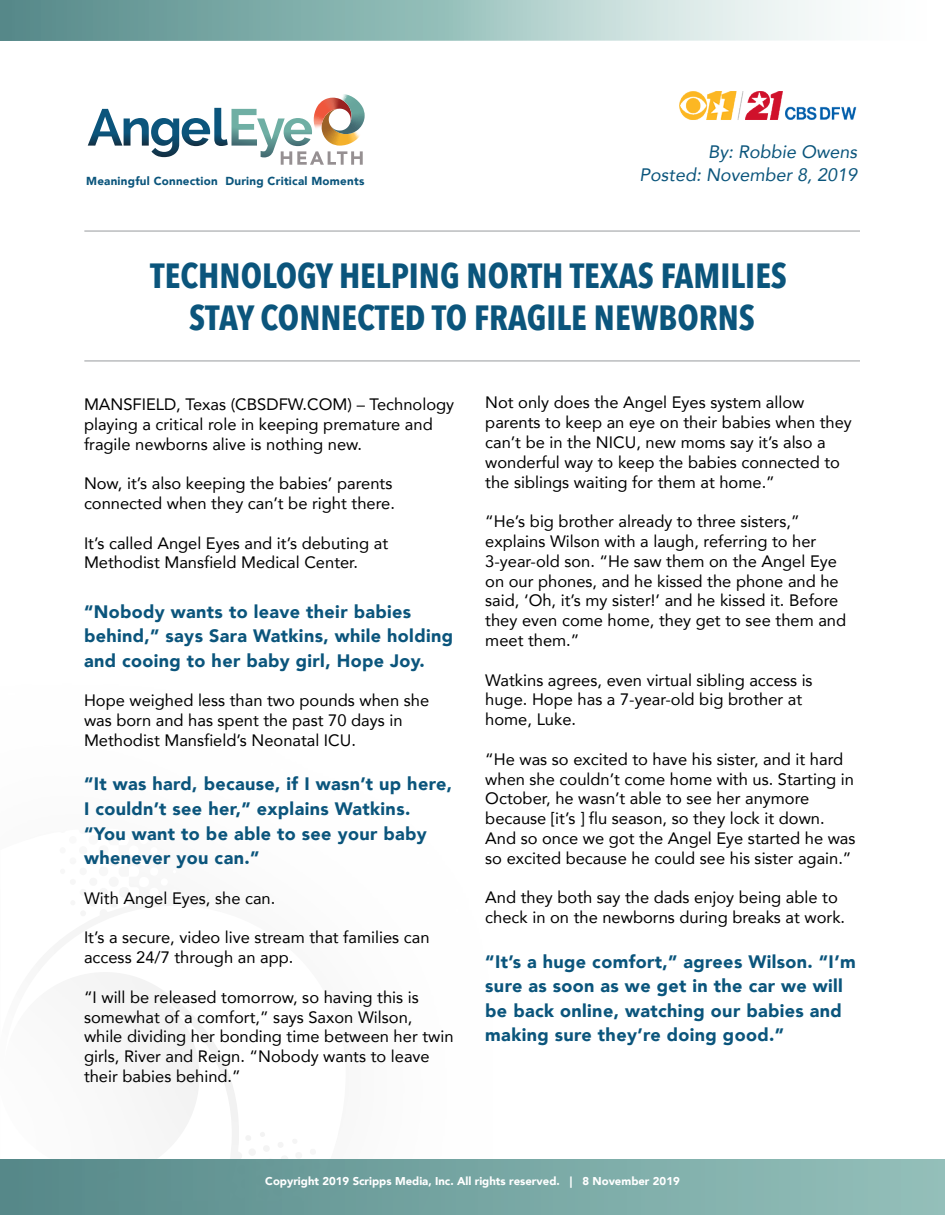
<style>
.page{position:relative;width:945px;height:1215px;background:#fff}
.page>*{position:absolute;margin:0;border:0;box-sizing:border-box;transform-origin:0 0}
.t1{font:700 34.95px/41.8px "Avenir Next Condensed";color:#0b557c;text-align:center}
.t2{font:900 18px/24.6px "Avenir";letter-spacing:.02em;color:#0b557c}
.t3{font:italic 18px/23.9px "Avenir";color:#0b557c;text-align:right}
.t4{font:16.5px/19.8px "Avenir";color:#000}
.t5{font:900 11.55px "Avenir";letter-spacing:.02em;color:#0b557c}
.t6{font:900 11.25px "Avenir";color:#fff}
</style>
<div class="page">
<svg style="left:143px;top:980px;width:203px;height:180px"></svg>
<svg style="left:143px;top:992px;width:89px;height:168px;fill:#f6f6f6"></svg>
<svg style="left:0;top:972px;width:143px;height:188px"></svg>
<hr style="left:84px;top:230px;width:776px;height:2px;background:#bcbec0">
<hr style="left:84px;top:360px;width:776px;height:2px;background:#bcbec0">
<div style="left:0;top:1160px;width:945px;height:55px;background:linear-gradient(to right,#568989,#95c1bb)"></div>
<svg style="left:88px;top:108px;width:275px;height:57px"></svg>
<svg style="left:321px;top:132px;width:41px;height:14px"></svg>
<svg style="left:312px;top:98px;width:19px;height:34px"></svg>
<svg style="left:331px;top:94px;width:34px;height:40px"></svg>
<svg style="left:0;top:0;width:827px;height:41px;background:#9dc0be"></svg>
<img style="left:680px;top:92px;width:177px;height:28px">
<p class="t5" style="left:86px;top:171px;width:280px">Meaningful Connection During Critical Moments</p>
<p class="t3" style="left:640px;top:139px;width:219px">By: Robbie Owens<br>Posted: November 8, 2019</p>
<h1 class="t1" style="left:150px;top:255px;width:638px">TECHNOLOGY HELPING NORTH TEXAS FAMILIES<br>STAY CONNECTED TO FRAGILE NEWBORNS</h1>
<p class="t4" style="left:84px;top:394px;width:372px">MANSFIELD, Texas (CBSDFW.COM) – Technology playing a critical role in keeping premature and fragile newborns alive is nothing new.</p>
<p class="t4" style="left:84px;top:473px;width:313px">Now, it’s also keeping the babies’ parents connected when they can’t be right there.</p>
<p class="t4" style="left:84px;top:533px;width:306px">It’s called Angel Eyes and it’s debuting at<br>Methodist Mansfield Medical Center.</p>
<p class="t2" style="left:84px;top:599px;width:371px">“Nobody wants to leave their babies behind,” says Sara Watkins, while holding and cooing to her baby girl, Hope Joy.</p>
<p class="t4" style="left:84px;top:690px;width:347px">Hope weighed less than two pounds when she was born and has spent the past 70 days in<br>Methodist Mansfield’s Neonatal ICU.</p>
<p class="t2" style="left:84px;top:771px;width:370px">“It was hard, because, if I wasn’t up here, I couldn’t see her,” explains Watkins. “You want to be able to see your baby whenever you can.”</p>
<p class="t4" style="left:84px;top:888px;width:193px">With Angel Eyes, she can.</p>
<p class="t4" style="left:84px;top:927px;width:347px">It’s a secure, video live stream that families can access 24/7 through an app.</p>
<p class="t4" style="left:84px;top:987px;width:371px">“I will be released tomorrow, so having this is somewhat of a comfort,” says Saxon Wilson, while dividing her bonding time between her twin girls, River and Reign. “Nobody wants to leave their babies behind.”</p>
<p class="t4" style="left:485px;top:392px;width:368px">Not only does the Angel Eyes system allow parents to keep an eye on their babies when they can’t be in the NICU, new moms say it’s also a wonderful way to keep the babies connected to the siblings waiting for them at home.”</p>
<p class="t4" style="left:485px;top:511px;width:362px">“He’s big brother already to three sisters,” explains Wilson with a laugh, referring to her 3-year-old son. “He saw them on the Angel Eye on our phones, and he kissed the phone and he said, ‘Oh, it’s my sister!’ and he kissed it. Before they even come home, they get to see them and meet them.”</p>
<p class="t4" style="left:485px;top:670px;width:329px">Watkins agrees, even virtual sibling access is huge. Hope has a 7-year-old big brother at home, Luke.</p>
<p class="t4" style="left:485px;top:749px;width:372px">“He was so excited to have his sister, and it hard when she couldn’t come home with us. Starting in October, he wasn’t able to see her anymore because [it’s ] flu season, so they lock it down.<br>And so once we got the Angel Eye started he was so excited because he could see his sister again.”</p>
<p class="t4" style="left:485px;top:887px;width:361px">And they both say the dads enjoy being able to check in on the newborns during breaks at work.</p>
<p class="t2" style="left:485px;top:949px;width:372px">“It’s a huge comfort,” agrees Wilson. “I’m sure as soon as we get in the car we will be back online, watching our babies and making sure they’re doing good.”</p>
<p class="t6" style="left:265px;top:1171px;width:416px">Copyright 2019 Scripps Media, Inc. All rights reserved. | 8 November 2019</p>
</div>
